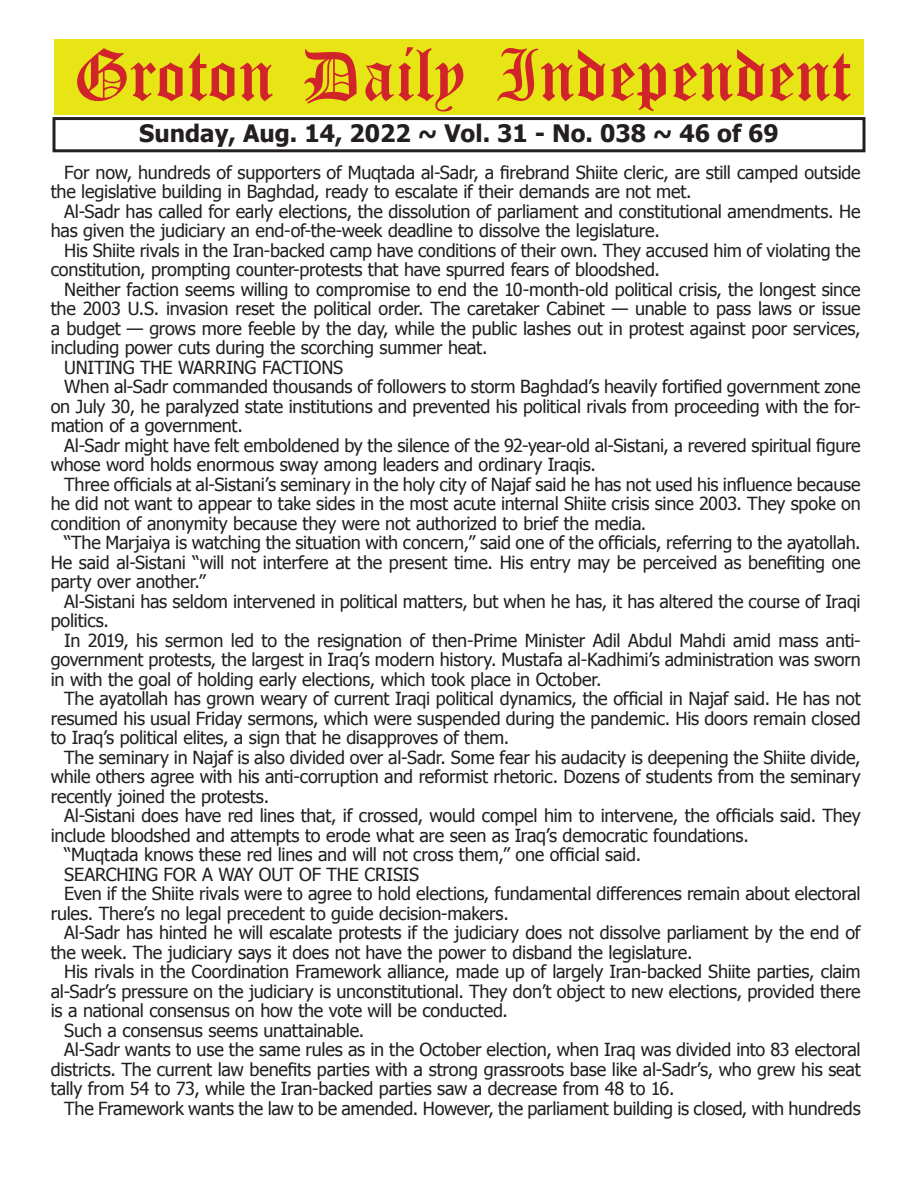
<style>
.page{position:relative;width:918px;height:1188px;background:#fff}
.page>*{position:absolute;margin:0;border:0;box-sizing:border-box;transform-origin:0 0}
.t1{font:54px "Old English Five";color:#d1232a}
.t2{font:700 24px "Tahoma";color:#231f20}
.t3{font:18px/19.5px "Tahoma";letter-spacing:-.01em;color:#231f20}
</style>
<div class="page">
<div style="left:52px;top:117px;width:814px;height:35px;border:3px solid #231f20"></div>
<div style="left:54px;top:40px;width:810px;height:75px;background:#e7e515"></div>
<h1 class="t1" style="left:73px;top:50px;width:779px">Groton Daily Independent</h1>
<h2 class="t2" style="left:139px;top:116px;width:641px">Sunday, Aug. 14, 2022 ~ Vol. 31 - No. 038 ~ 46 of 69</h2>
<p class="t3" style="left:51px;top:162px;width:811px;text-indent:14px">For now, hundreds of supporters of Muqtada al-Sadr, a firebrand Shiite cleric, are still camped outside the legislative building in Baghdad, ready to escalate if their demands are not met.</p>
<p class="t3" style="left:51px;top:201px;width:811px;text-indent:14px">Al-Sadr has called for early elections, the dissolution of parliament and constitutional amendments. He has given the judiciary an end-of-the-week deadline to dissolve the legislature.</p>
<p class="t3" style="left:51px;top:240px;width:811px;text-indent:14px">His Shiite rivals in the Iran-backed camp have conditions of their own. They accused him of violating the constitution, prompting counter-protests that have spurred fears of bloodshed.</p>
<p class="t3" style="left:64px;top:279px;width:798px">Neither faction seems willing to compromise to end the 10-month-old political crisis, the longest since</p>
<p class="t3" style="left:51px;top:298px;width:811px">the 2003 U.S. invasion reset the political order. The caretaker Cabinet — unable to pass laws or issue</p>
<p class="t3" style="left:51px;top:318px;width:811px">a budget — grows more feeble by the day, while the public lashes out in protest against poor services,</p>
<p class="t3" style="left:51px;top:337px;width:438px">including power cuts during the scorching summer heat.</p>
<p class="t3" style="left:64px;top:357px;width:280px">UNITING THE WARRING FACTIONS</p>
<p class="t3" style="left:64px;top:376px;width:798px">When al-Sadr commanded thousands of followers to storm Baghdad’s heavily fortified government zone</p>
<p class="t3" style="left:51px;top:396px;width:812px">on July 30, he paralyzed state institutions and prevented his political rivals from proceeding with the for-</p>
<p class="t3" style="left:51px;top:415px;width:194px">mation of a government.</p>
<p class="t3" style="left:64px;top:435px;width:798px">Al-Sadr might have felt emboldened by the silence of the 92-year-old al-Sistani, a revered spiritual figure</p>
<p class="t3" style="left:51px;top:454px;width:547px">whose word holds enormous sway among leaders and ordinary Iraqis.</p>
<p class="t3" style="left:64px;top:474px;width:798px">Three officials at al-Sistani’s seminary in the holy city of Najaf said he has not used his influence because</p>
<p class="t3" style="left:51px;top:493px;width:812px">he did not want to appear to take sides in the most acute internal Shiite crisis since 2003. They spoke on</p>
<p class="t3" style="left:51px;top:513px;width:597px">condition of anonymity because they were not authorized to brief the media.</p>
<p class="t3" style="left:64px;top:532px;width:798px">“The Marjaiya is watching the situation with concern,” said one of the officials, referring to the ayatollah.</p>
<p class="t3" style="left:51px;top:552px;width:811px">He said al-Sistani “will not interfere at the present time. His entry may be perceived as benefiting one</p>
<p class="t3" style="left:51px;top:571px;width:157px">party over another.”</p>
<p class="t3" style="left:64px;top:591px;width:798px">Al-Sistani has seldom intervened in political matters, but when he has, it has altered the course of Iraqi</p>
<p class="t3" style="left:51px;top:610px;width:60px">politics.</p>
<p class="t3" style="left:64px;top:630px;width:798px">In 2019, his sermon led to the resignation of then-Prime Minister Adil Abdul Mahdi amid mass anti-</p>
<p class="t3" style="left:51px;top:649px;width:812px">government protests, the largest in Iraq’s modern history. Mustafa al-Kadhimi’s administration was sworn</p>
<p class="t3" style="left:51px;top:669px;width:552px">in with the goal of holding early elections, which took place in October.</p>
<p class="t3" style="left:64px;top:688px;width:798px">The ayatollah has grown weary of current Iraqi political dynamics, the official in Najaf said. He has not</p>
<p class="t3" style="left:51px;top:708px;width:812px">resumed his usual Friday sermons, which were suspended during the pandemic. His doors remain closed</p>
<p class="t3" style="left:51px;top:727px;width:460px">to Iraq’s political elites, a sign that he disapproves of them.</p>
<p class="t3" style="left:64px;top:747px;width:798px">The seminary in Najaf is also divided over al-Sadr. Some fear his audacity is deepening the Shiite divide,</p>
<p class="t3" style="left:51px;top:766px;width:812px">while others agree with his anti-corruption and reformist rhetoric. Dozens of students from the seminary</p>
<p class="t3" style="left:51px;top:786px;width:220px">recently joined the protests.</p>
<p class="t3" style="left:64px;top:805px;width:798px">Al-Sistani does have red lines that, if crossed, would compel him to intervene, the officials said. They</p>
<p class="t3" style="left:51px;top:825px;width:700px">include bloodshed and attempts to erode what are seen as Iraq’s democratic foundations.</p>
<p class="t3" style="left:64px;top:844px;width:578px">“Muqtada knows these red lines and will not cross them,” one official said.</p>
<p class="t3" style="left:64px;top:864px;width:356px">SEARCHING FOR A WAY OUT OF THE CRISIS</p>
<p class="t3" style="left:64px;top:883px;width:798px">Even if the Shiite rivals were to agree to hold elections, fundamental differences remain about electoral</p>
<p class="t3" style="left:51px;top:903px;width:460px">rules. There’s no legal precedent to guide decision-makers.</p>
<p class="t3" style="left:64px;top:922px;width:798px">Al-Sadr has hinted he will escalate protests if the judiciary does not dissolve parliament by the end of</p>
<p class="t3" style="left:51px;top:942px;width:643px">the week. The judiciary says it does not have the power to disband the legislature.</p>
<p class="t3" style="left:64px;top:961px;width:798px">His rivals in the Coordination Framework alliance, made up of largely Iran-backed Shiite parties, claim</p>
<p class="t3" style="left:51px;top:981px;width:811px">al-Sadr’s pressure on the judiciary is unconstitutional. They don’t object to new elections, provided there</p>
<p class="t3" style="left:51px;top:1000px;width:459px">is a national consensus on how the vote will be conducted.</p>
<p class="t3" style="left:64px;top:1020px;width:302px">Such a consensus seems unattainable.</p>
<p class="t3" style="left:64px;top:1039px;width:798px">Al-Sadr wants to use the same rules as in the October election, when Iraq was divided into 83 electoral</p>
<p class="t3" style="left:51px;top:1059px;width:811px">districts. The current law benefits parties with a strong grassroots base like al-Sadr’s, who grew his seat</p>
<p class="t3" style="left:51px;top:1078px;width:625px">tally from 54 to 73, while the Iran-backed parties saw a decrease from 48 to 16.</p>
<p class="t3" style="left:64px;top:1098px;width:798px">The Framework wants the law to be amended. However, the parliament building is closed, with hundreds</p>
</div>
